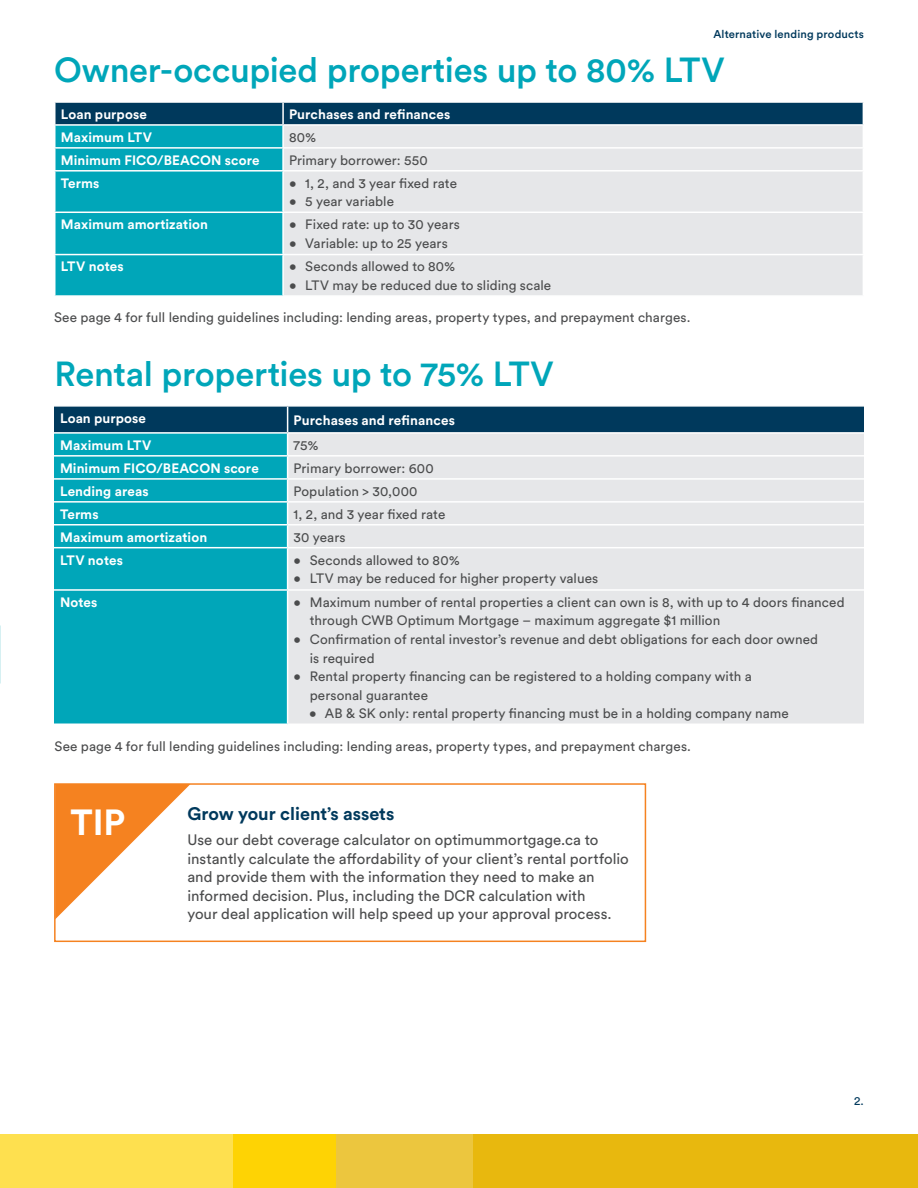
<style>
.page{position:relative;width:918px;height:1188px;background:#fff}
.page>*{position:absolute;margin:0;border:0;box-sizing:border-box;transform-origin:0 0}
.t1{font:700 36px "Circular Std";color:#fff}
.t2{font:500 34.5px "Circular Std";letter-spacing:-.01em;color:#00a6b9}
.t3{font:700 18px "Circular Std";color:#00395c}
.t4{font:15px/18.6px "Circular Std";color:#4b4c4d}
.t5{font:13.5px/18.6px "Circular Std";letter-spacing:.005em;color:#4b4c4d}
.t6{font:700 13.5px "Circular Std";letter-spacing:.005em;color:#fff}
.t7{font:12px "Circular Std";color:#00395c}
.t8{font:500 11.25px "Circular Std";letter-spacing:.015em;color:#00395c}
</style>
<div class="page">
<div style="left:0;top:1134px;width:233px;height:54px;background:#fee04f"></div>
<div style="left:474px;top:1134px;width:444px;height:54px;background:#e8b80e"></div>
<div style="left:336px;top:1134px;width:138px;height:54px;background:#ecc63e"></div>
<div style="left:233px;top:1134px;width:103px;height:54px;background:#fed304"></div>
<svg style="left:55px;top:102px;width:809px;height:193px;background:#95c4ce"></svg>
<hr style="left:54px;top:170px;width:229px;height:2px;background:#fff">
<hr style="left:54px;top:172px;width:2px;height:40px;background:#fff">
<hr style="left:283px;top:170px;width:581px;height:2px;background:#fff">
<hr style="left:282px;top:172px;width:2px;height:40px;background:#fff">
<hr style="left:863px;top:172px;width:1px;height:40px;background:#fff">
<hr style="left:54px;top:212px;width:229px;height:1px;background:#fff">
<hr style="left:54px;top:213px;width:2px;height:41px;background:#fff">
<hr style="left:283px;top:212px;width:581px;height:1px;background:#fff">
<hr style="left:282px;top:213px;width:2px;height:41px;background:#fff">
<hr style="left:863px;top:213px;width:1px;height:41px;background:#fff">
<hr style="left:54px;top:254px;width:229px;height:1px;background:#fff">
<hr style="left:54px;top:255px;width:2px;height:40px;background:#fff">
<hr style="left:283px;top:254px;width:581px;height:1px;background:#fff">
<hr style="left:282px;top:255px;width:2px;height:40px;background:#fff">
<hr style="left:863px;top:255px;width:1px;height:40px;background:#fff">
<div style="left:54px;top:548px;width:233px;height:176px;background:#00a6b9"></div>
<div style="left:288px;top:548px;width:576px;height:176px;background:#e6e7e9"></div>
<svg style="left:54px;top:406px;width:810px;height:141px;background:#8bbac6"></svg>
<hr style="left:54px;top:589px;width:234px;height:2px;background:#fff">
<hr style="left:288px;top:589px;width:576px;height:2px;background:#fff">
<hr style="left:0;top:589px;width:1px;height:37px;background:#5ac6cc">
<svg style="left:57px;top:786px;width:132px;height:132px"></svg>
<div style="left:54px;top:783px;width:592px;height:159px;border:2px solid #f58220"></div>
<p class="t8" style="left:713px;top:26px;width:152px">Alternative lending products</p>
<h2 class="t2" style="left:54px;top:48px;width:672px">Owner-occupied properties up to 80% LTV</h2>
<p class="t6" style="left:61px;top:105px;width:88px">Loan purpose</p>
<p class="t6" style="left:289px;top:105px;width:163px">Purchases and refinances</p>
<p class="t6" style="left:61px;top:128px;width:93px">Maximum LTV</p>
<p class="t5" style="left:289px;top:128px;width:29px">80%</p>
<p class="t6" style="left:61px;top:151px;width:200px">Minimum FICO/BEACON score</p>
<p class="t5" style="left:289px;top:151px;width:140px">Primary borrower: 550</p>
<p class="t6" style="left:61px;top:174px;width:40px">Terms</p>
<p class="t5" style="left:289px;top:174px;width:169px">• 1, 2, and 3 year fixed rate</p>
<p class="t5" style="left:289px;top:192px;width:107px">• 5 year variable</p>
<p class="t6" style="left:61px;top:216px;width:149px">Maximum amortization</p>
<p class="t5" style="left:289px;top:215px;width:172px">• Fixed rate: up to 30 years</p>
<p class="t5" style="left:289px;top:234px;width:160px">• Variable: up to 25 years</p>
<p class="t6" style="left:61px;top:258px;width:64px">LTV notes</p>
<p class="t5" style="left:289px;top:257px;width:168px">• Seconds allowed to 80%</p>
<p class="t5" style="left:289px;top:276px;width:264px">• LTV may be reduced due to sliding scale</p>
<p class="t5" style="left:54px;top:307px;width:638px">See page 4 for full lending guidelines including: lending areas, property types, and prepayment charges.</p>
<h2 class="t2" style="left:55px;top:352px;width:501px">Rental properties up to 75% LTV</h2>
<p class="t6" style="left:60px;top:409px;width:88px">Loan purpose</p>
<p class="t6" style="left:294px;top:411px;width:163px">Purchases and refinances</p>
<p class="t6" style="left:60px;top:436px;width:93px">Maximum LTV</p>
<p class="t5" style="left:294px;top:436px;width:26px">75%</p>
<p class="t6" style="left:60px;top:459px;width:200px">Minimum FICO/BEACON score</p>
<p class="t5" style="left:294px;top:459px;width:142px">Primary borrower: 600</p>
<p class="t6" style="left:60px;top:482px;width:90px">Lending areas</p>
<p class="t5" style="left:294px;top:482px;width:125px">Population &gt; 30,000</p>
<p class="t6" style="left:60px;top:505px;width:40px">Terms</p>
<p class="t5" style="left:294px;top:505px;width:153px">1, 2, and 3 year fixed rate</p>
<p class="t6" style="left:60px;top:528px;width:149px">Maximum amortization</p>
<p class="t5" style="left:294px;top:527px;width:54px">30 years</p>
<p class="t6" style="left:60px;top:551px;width:64px">LTV notes</p>
<p class="t5" style="left:294px;top:550px;width:168px">• Seconds allowed to 80%</p>
<p class="t5" style="left:294px;top:569px;width:306px">• LTV may be reduced for higher property values</p>
<p class="t6" style="left:60px;top:593px;width:39px">Notes</p>
<p class="t5" style="left:310px;top:593px;width:536px;text-indent:-16px">• Maximum number of rental properties a client can own is 8, with up to 4 doors financed through CWB Optimum Mortgage – maximum aggregate $1 million</p>
<p class="t5" style="left:310px;top:630px;width:510px;text-indent:-16px">• Confirmation of rental investor’s revenue and debt obligations for each door owned is required</p>
<p class="t5" style="left:310px;top:667px;width:444px;text-indent:-16px">• Rental property financing can be registered to a holding company with a personal guarantee</p>
<p class="t5" style="left:309px;top:704px;width:481px">• AB &amp; SK only: rental property financing must be in a holding company name</p>
<p class="t5" style="left:55px;top:737px;width:638px">See page 4 for full lending guidelines including: lending areas, property types, and prepayment charges.</p>
<h1 class="t1" style="left:70px;top:799px;width:56px">TIP</h1>
<h3 class="t3" style="left:187px;top:802px;width:209px">Grow your client’s assets</h3>
<p class="t4" style="left:187px;top:831px;width:443px">Use our debt coverage calculator on optimummortgage.ca to instantly calculate the affordability of your client’s rental portfolio and provide them with the information they need to make an informed decision. Plus, including the DCR calculation with<br>your deal application will help speed up your approval process.</p>
<p class="t7" style="left:854px;top:1093px;width:11px">2.</p>
</div>
